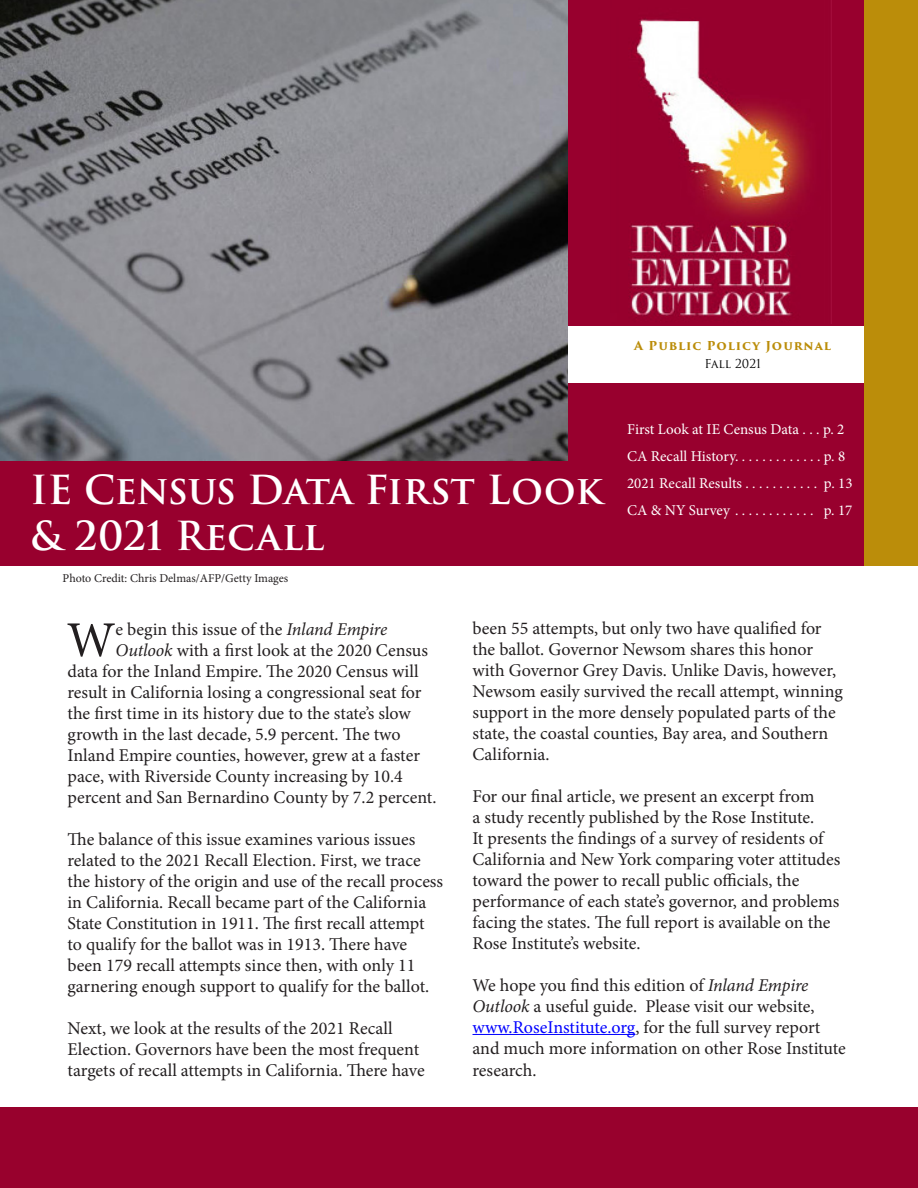
<style>
.page{position:relative;width:918px;height:1188px;background:#fff}
.page>*{position:absolute;margin:0;border:0;box-sizing:border-box;transform-origin:0 0}
.t1{font:50.25px "Minion Pro";color:#231f20}
.t2{font:600 39px "Trajan Pro 3";color:#fff}
.t3{font:18px/21px "Minion Pro";color:#231f20}
.t4{font:15px "Minion Pro";color:#fff}
.t5{font:12px "Minion Pro";letter-spacing:-.005em;color:#231f20}
.t6{font:700 12px "Trajan Pro 3";letter-spacing:.07em;color:#bb8d0a}
.t7{font:12px "Trajan Pro 3";color:#000}
.s1{font-style:italic}
.s2{color:#00f}
</style>
<div class="page">
<div style="left:0;top:1107px;width:918px;height:81px;background:#98012d"></div>
<div style="left:0;top:459px;width:918px;height:107px;background:#98002e"></div>
<img style="left:0;top:0;width:568px;height:461px">
<div style="left:568px;top:0;width:345px;height:518px;background:#98002e"></div>
<div style="left:568px;top:326px;width:329px;height:57px;background:#fff"></div>
<div style="left:864px;top:0;width:54px;height:566px;background:#bb8d0a"></div>
<img style="left:629px;top:18px;width:180px;height:299px">
<hr style="left:472px;top:1034px;width:163px;height:1px;background:#00f">
<p class="t6" style="left:634px;top:337px;width:199px">A Public Policy Journal</p>
<p class="t7" style="left:705px;top:355px;width:58px">Fall 2021</p>
<p class="t2" style="left:30px;top:461px;width:574px">IE Census Data First Look</p>
<p class="t2" style="left:30px;top:508px;width:296px">&amp; 2021 Recall</p>
<p class="t4" style="left:627px;top:419px;width:219px">First Look at IE Census Data . . . p. 2</p>
<p class="t4" style="left:627px;top:446px;width:220px">CA Recall History. . . . . . . . . . . . . p. 8</p>
<p class="t4" style="left:627px;top:473px;width:227px">2021 Recall Results . . . . . . . . . . . p. 13</p>
<p class="t4" style="left:627px;top:500px;width:227px">CA &amp; NY Survey . . . . . . . . . . . . p. 17</p>
<p class="t5" style="left:63px;top:570px;width:227px">Photo Credit: Chris Delmas/AFP/Getty Images</p>
<p class="t1" style="left:67px;top:606px;width:50px">W</p>
<p class="t3" style="left:116px;top:619px;width:273px">e begin this issue of the <span class="s1">Inland Empire</span></p>
<p class="t3" style="left:116px;top:640px;width:314px"><span class="s1">Outlook</span> with a first look at the 2020 Census</p>
<p class="t3" style="left:68px;top:661px;width:353px">data for the Inland Empire. The 2020 Census will</p>
<p class="t3" style="left:68px;top:682px;width:356px">result in California losing a congressional seat for</p>
<p class="t3" style="left:68px;top:703px;width:345px">the first time in its history due to the state’s slow</p>
<p class="t3" style="left:68px;top:724px;width:335px">growth in the last decade, 5.9 percent. The two</p>
<p class="t3" style="left:68px;top:745px;width:354px">Inland Empire counties, however, grew at a faster</p>
<p class="t3" style="left:68px;top:766px;width:337px">pace, with Riverside County increasing by 10.4</p>
<p class="t3" style="left:68px;top:787px;width:370px">percent and San Bernardino County by 7.2 percent.</p>
<p class="t3" style="left:68px;top:829px;width:377px">The balance of this issue examines various issues related to the 2021 Recall Election. First, we trace the history of the origin and use of the recall process in California. Recall became part of the California State Constitution in 1911. The first recall attempt to qualify for the ballot was in 1913. There have been 179 recall attempts since then, with only 11 garnering enough support to qualify for the ballot.</p>
<p class="t3" style="left:68px;top:1018px;width:359px">Next, we look at the results of the 2021 Recall<br>Election. Governors have been the most frequent targets of recall attempts in California. There have</p>
<p class="t3" style="left:472px;top:618px;width:372px">been 55 attempts, but only two have qualified for the ballot. Governor Newsom shares this honor with Governor Grey Davis. Unlike Davis, however, Newsom easily survived the recall attempt, winning support in the more densely populated parts of the state, the coastal counties, Bay area, and Southern California.</p>
<p class="t3" style="left:472px;top:786px;width:369px">For our final article, we present an excerpt from<br>a study recently published by the Rose Institute.<br>It presents the findings of a survey of residents of California and New York comparing voter attitudes toward the power to recall public officials, the performance of each state’s governor, and problems facing the states. The full report is available on the Rose Institute’s website.</p>
<p class="t3" style="left:472px;top:974px;width:375px;line-height:21.5px">We hope you find this edition of <span class="s1">Inland Empire Outlook</span> a useful guide. Please visit our website, <span class="s2">www.RoseInstitute.org</span>, for the full survey report and much more information on other Rose Institute research.</p>
</div>
